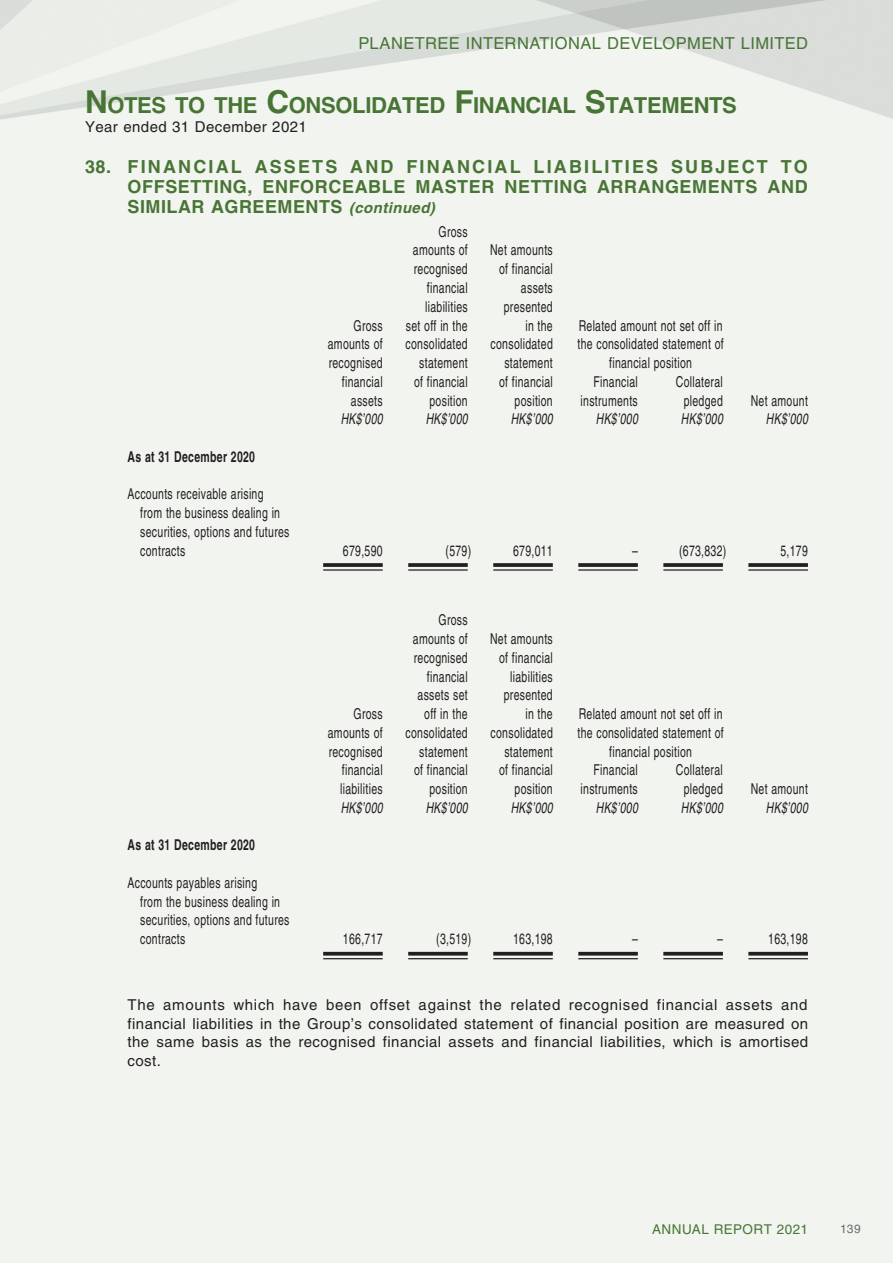
<style>
.page{position:relative;width:893px;height:1263px;background:#f2f5ef}
.page>*{position:absolute;margin:0;border:0;box-sizing:border-box;transform-origin:0 0}
.t1{font:700 22.05px "Helvetica";letter-spacing:-.015em;color:#487536}
.t2{font:700 18px/20.2px "Helvetica";letter-spacing:.035em;color:#487536;text-align:justify}
.t3{font:16.5px "Helvetica";letter-spacing:.025em;color:#487536}
.t4{font:15px/18.8px "Helvetica";letter-spacing:.03em;color:#231f20;text-align:right;scale:.7 1}
.t5{font:15px/18.8px "Helvetica";letter-spacing:.03em;color:#231f20;text-align:justify}
.t6{font:italic 15px "Helvetica";letter-spacing:.03em;color:#231f20;scale:.7 1}
.t7{font:700 15px "Helvetica";letter-spacing:.03em;color:#231f20;scale:.7 1}
.t8{font:13.5px "Helvetica";letter-spacing:.035em;color:#487536}
.t9{font:12px "Helvetica";color:#6c6d70}
.s1{font-size:31.5px}
.s2{font-style:italic;font-size:15px}
</style>
<div class="page">
<svg style="left:323px;top:563px;width:60px;height:4px"></svg>
<hr style="left:323px;top:569px;width:60px;height:2px;background:#231f20">
<svg style="left:408px;top:563px;width:60px;height:4px"></svg>
<hr style="left:408px;top:569px;width:60px;height:2px;background:#231f20">
<svg style="left:493px;top:563px;width:60px;height:4px"></svg>
<hr style="left:493px;top:569px;width:60px;height:2px;background:#231f20">
<svg style="left:578px;top:563px;width:60px;height:4px"></svg>
<hr style="left:578px;top:569px;width:60px;height:2px;background:#231f20">
<svg style="left:663px;top:563px;width:60px;height:4px"></svg>
<hr style="left:663px;top:569px;width:60px;height:2px;background:#231f20">
<svg style="left:748px;top:563px;width:60px;height:4px"></svg>
<hr style="left:748px;top:569px;width:60px;height:2px;background:#231f20">
<hr style="left:323px;top:952px;width:60px;height:3px;background:#231f20">
<hr style="left:323px;top:958px;width:60px;height:1px;background:#231f20">
<hr style="left:408px;top:952px;width:60px;height:3px;background:#231f20">
<hr style="left:408px;top:958px;width:60px;height:1px;background:#231f20">
<hr style="left:493px;top:952px;width:60px;height:3px;background:#231f20">
<hr style="left:493px;top:958px;width:60px;height:1px;background:#231f20">
<hr style="left:578px;top:952px;width:60px;height:3px;background:#231f20">
<hr style="left:578px;top:958px;width:60px;height:1px;background:#231f20">
<hr style="left:663px;top:952px;width:60px;height:3px;background:#231f20">
<hr style="left:663px;top:958px;width:60px;height:1px;background:#231f20">
<hr style="left:748px;top:952px;width:60px;height:3px;background:#231f20">
<hr style="left:748px;top:958px;width:60px;height:1px;background:#231f20">
<p class="t3" style="left:358px;top:33px;width:451px">PLANETREE INTERNATIONAL DEVELOPMENT LIMITED</p>
<h1 class="t1" style="left:85px;top:92px;width:653px"><span class="s1">N</span>OTES TO THE <span class="s1">C</span>ONSOLIDATED <span class="s1">F</span>INANCIAL <span class="s1">S</span>TATEMENTS</h1>
<p class="t5" style="left:85px;top:117px;width:223px">Year ended 31 December 2021</p>
<p class="t2" style="left:128px;top:156px;width:682px;text-indent:-43px">38. FINANCIAL ASSETS AND FINANCIAL LIABILITIES SUBJECT TO OFFSETTING, ENFORCEABLE MASTER NETTING ARRANGEMENTS AND SIMILAR AGREEMENTS <span class="s2">(continued)</span></p>
<p class="t4" style="left:328px;top:316px;width:80px;text-align:justify;text-indent:26px">Gross amounts of recognised</p>
<p class="t4" style="left:406px;top:222px;width:90px">Gross amounts of recognised financial liabilities<br>set off in the consolidated statement</p>
<p class="t4" style="left:490px;top:241px;width:91px">Net amounts of financial assets presented<br>in the consolidated statement</p>
<p class="t4" style="left:577px;top:316px;width:210px;text-align:center">Related amount not set off in the consolidated statement of financial position</p>
<p class="t4" style="left:342px;top:372px;width:60px">financial assets</p>
<p class="t4" style="left:414px;top:372px;width:78px">of financial position</p>
<p class="t4" style="left:499px;top:372px;width:78px">of financial position</p>
<p class="t4" style="left:581px;top:372px;width:83px">Financial instruments</p>
<p class="t4" style="left:676px;top:372px;width:69px;text-align:center">Collateral pledged</p>
<p class="t4" style="left:751px;top:391px;width:83px">Net amount</p>
<p class="t7" style="left:128px;top:447px;width:184px">As at 31 December 2020</p>
<p class="t4" style="left:140px;top:485px;width:215px;text-align:left;text-indent:-13px">Accounts receivable arising<br>from the business dealing in securities, options and futures contracts</p>
<p class="t7" style="left:128px;top:836px;width:184px">As at 31 December 2020</p>
<p class="t4" style="left:140px;top:873px;width:215px;text-align:left;text-indent:-13px">Accounts payables arising<br>from the business dealing in securities, options and futures contracts</p>
<p class="t6" style="left:341px;top:410px;width:62px">HK$’000</p>
<p class="t6" style="left:426px;top:410px;width:62px">HK$’000</p>
<p class="t6" style="left:511px;top:410px;width:62px">HK$’000</p>
<p class="t6" style="left:596px;top:410px;width:62px">HK$’000</p>
<p class="t6" style="left:681px;top:410px;width:62px">HK$’000</p>
<p class="t6" style="left:766px;top:410px;width:62px">HK$’000</p>
<p class="t4" style="left:343px;top:541px;width:58px">679,590</p>
<p class="t4" style="left:446px;top:541px;width:38px">(579)</p>
<p class="t4" style="left:513px;top:541px;width:58px">679,011</p>
<p class="t4" style="left:632px;top:541px;width:10px">–</p>
<p class="t4" style="left:679px;top:541px;width:69px">(673,832)</p>
<p class="t4" style="left:780px;top:541px;width:41px">5,179</p>
<p class="t4" style="left:328px;top:704px;width:80px;text-align:justify;text-indent:26px">Gross amounts of recognised</p>
<p class="t4" style="left:406px;top:611px;width:90px">Gross amounts of recognised financial assets set off in the consolidated statement</p>
<p class="t4" style="left:490px;top:629px;width:91px">Net amounts of financial liabilities presented<br>in the consolidated statement</p>
<p class="t4" style="left:577px;top:704px;width:210px;text-align:center">Related amount not set off in the consolidated statement of financial position</p>
<p class="t4" style="left:340px;top:761px;width:62px;text-align:left">financial liabilities</p>
<p class="t4" style="left:414px;top:761px;width:78px">of financial position</p>
<p class="t4" style="left:499px;top:761px;width:78px">of financial position</p>
<p class="t4" style="left:581px;top:761px;width:83px">Financial instruments</p>
<p class="t4" style="left:676px;top:761px;width:69px;text-align:center">Collateral pledged</p>
<p class="t4" style="left:751px;top:779px;width:83px">Net amount</p>
<p class="t6" style="left:341px;top:799px;width:62px">HK$’000</p>
<p class="t6" style="left:426px;top:799px;width:62px">HK$’000</p>
<p class="t6" style="left:511px;top:799px;width:62px">HK$’000</p>
<p class="t6" style="left:596px;top:799px;width:62px">HK$’000</p>
<p class="t6" style="left:681px;top:799px;width:62px">HK$’000</p>
<p class="t6" style="left:766px;top:799px;width:62px">HK$’000</p>
<p class="t4" style="left:343px;top:929px;width:58px">166,717</p>
<p class="t4" style="left:436px;top:929px;width:52px">(3,519)</p>
<p class="t4" style="left:513px;top:929px;width:58px">163,198</p>
<p class="t4" style="left:632px;top:929px;width:10px">–</p>
<p class="t4" style="left:717px;top:929px;width:10px">–</p>
<p class="t4" style="left:768px;top:929px;width:58px">163,198</p>
<p class="t5" style="left:128px;top:995px;width:682px">The amounts which have been offset against the related recognised financial assets and financial liabilities in the Group’s consolidated statement of financial position are measured on the same basis as the recognised financial assets and financial liabilities, which is amortised cost.</p>
<p class="t8" style="left:652px;top:1221px;width:157px">ANNUAL REPORT 2021</p>
<p class="t9" style="left:840px;top:1222px;width:22px">139</p>
</div>
